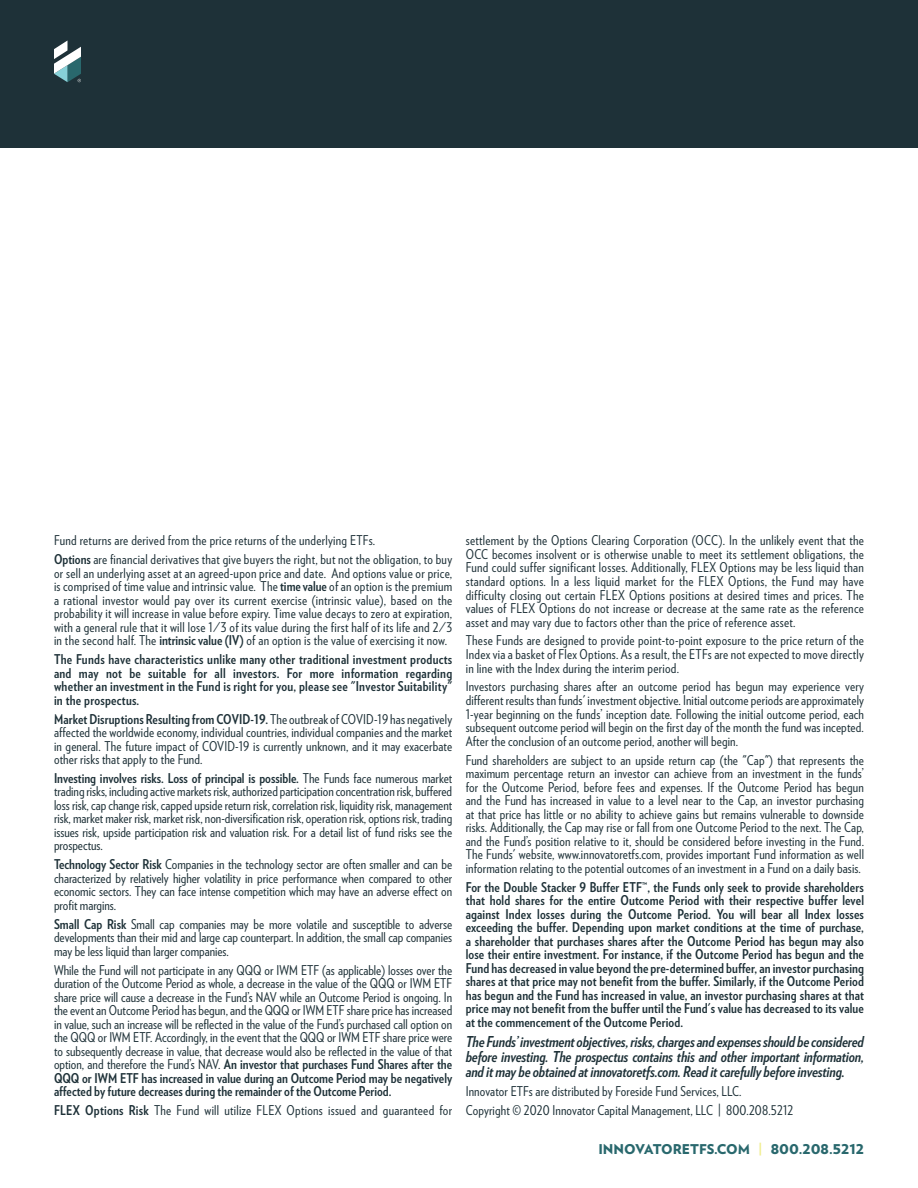
<style>
.page{position:relative;width:918px;height:1188px;background:#fff}
.page>*{position:absolute;margin:0;border:0;box-sizing:border-box;transform-origin:0 0}
.t1{font:italic 700 15px/15px "Verlag Condensed";letter-spacing:-.01em;color:#1e3138;text-align:justify}
.t2{font:13.5px/13.5px "Verlag Condensed";letter-spacing:.01em;color:#1e3138;text-align:justify}
.t3{font:700 13.5px/13.5px "Verlag Condensed";letter-spacing:.01em;color:#1e3138;text-align:justify}
.t4{font:900 13.5px "Verlag";color:#29686d}
.s1{font-weight:700}
.s2{color:#f0ee91}
</style>
<div class="page">
<div style="left:0;top:0;width:918px;height:148px;background:#1e3138"></div>
<svg style="left:54px;top:41px;width:27px;height:41px"></svg>
<p class="t2" style="left:54px;top:531px;width:400px;line-height:18.9px">Fund returns are derived from the price returns of the underlying ETFs.<br><span class="s1">Options</span> are financial derivatives that give buyers the right, but not the obligation, to buy</p>
<p class="t2" style="left:54px;top:566px;width:400px">or sell an underlying asset at an agreed-upon price and date. And options value or price, is comprised of time value and intrinsic value. The <span class="s1">time value</span> of an option is the premium a rational investor would pay over its current exercise (intrinsic value), based on the probability it will increase in value before expiry. Time value decays to zero at expiration, with a general rule that it will lose 1⁄3 of its value during the first half of its life and 2⁄3 in the second half. The <span class="s1">intrinsic value (IV)</span> of an option is the value of exercising it now.</p>
<p class="t3" style="left:54px;top:652px;width:400px">The Funds have characteristics unlike many other traditional investment products and may not be suitable for all investors. For more information regarding whether an investment in the Fund is right for you, please see "Investor Suitability" in the prospectus.</p>
<p class="t2" style="left:54px;top:711px;width:400px"><span class="s1">Market Disruptions Resulting from COVID-19.</span> The outbreak of COVID-19 has negatively affected the worldwide economy, individual countries, individual companies and the market in general. The future impact of COVID-19 is currently unknown, and it may exacerbate other risks that apply to the Fund.</p>
<p class="t2" style="left:54px;top:771px;width:400px"><span class="s1">Investing involves risks. Loss of principal is possible.</span> The Funds face numerous market trading risks, including active markets risk, authorized participation concentration risk, buffered loss risk, cap change risk, capped upside return risk, correlation risk, liquidity risk, management risk, market maker risk, market risk, non-diversification risk, operation risk, options risk, trading issues risk, upside participation risk and valuation risk. For a detail list of fund risks see the prospectus.</p>
<p class="t2" style="left:54px;top:857px;width:400px"><span class="s1">Technology Sector Risk</span> Companies in the technology sector are often smaller and can be characterized by relatively higher volatility in price performance when compared to other economic sectors. They can face intense competition which may have an adverse effect on profit margins.</p>
<p class="t2" style="left:54px;top:917px;width:400px"><span class="s1">Small Cap Risk</span> Small cap companies may be more volatile and susceptible to adverse developments than their mid and large cap counterpart. In addition, the small cap companies may be less liquid than larger companies.</p>
<p class="t2" style="left:54px;top:963px;width:400px">While the Fund will not participate in any QQQ or IWM ETF (as applicable) losses over the duration of the Outcome Period as whole, a decrease in the value of the QQQ or IWM ETF share price will cause a decrease in the Fund’s NAV while an Outcome Period is ongoing. In the event an Outcome Period has begun, and the QQQ or IWM ETF share price has increased in value, such an increase will be reflected in the value of the Fund’s purchased call option on the QQQ or IWM ETF. Accordingly, in the event that the QQQ or IWM ETF share price were to subsequently decrease in value, that decrease would also be reflected in the value of that option, and therefore the Fund’s NAV. <span class="s1">An investor that purchases Fund Shares after the QQQ or IWM ETF has increased in value during an Outcome Period may be negatively affected by future decreases during the remainder of the Outcome Period.</span></p>
<p class="t2" style="left:54px;top:1103px;width:400px"><span class="s1">FLEX Options Risk</span> The Fund will utilize FLEX Options issued and guaranteed for</p>
<p class="t2" style="left:466px;top:533px;width:400px">settlement by the Options Clearing Corporation (OCC). In the unlikely event that the OCC becomes insolvent or is otherwise unable to meet its settlement obligations, the Fund could suffer significant losses. Additionally, FLEX Options may be less liquid than standard options. In a less liquid market for the FLEX Options, the Fund may have difficulty closing out certain FLEX Options positions at desired times and prices. The values of FLEX Options do not increase or decrease at the same rate as the reference asset and may vary due to factors other than the price of reference asset.</p>
<p class="t2" style="left:466px;top:633px;width:400px">These Funds are designed to provide point-to-point exposure to the price return of the Index via a basket of Flex Options. As a result, the ETFs are not expected to move directly in line with the Index during the interim period.</p>
<p class="t2" style="left:466px;top:679px;width:400px">Investors purchasing shares after an outcome period has begun may experience very different results than funds' investment objective. Initial outcome periods are approximately 1-year beginning on the funds’ inception date. Following the initial outcome period, each subsequent outcome period will begin on the first day of the month the fund was incepted.<br>After the conclusion of an outcome period, another will begin.</p>
<p class="t2" style="left:466px;top:752px;width:400px">Fund shareholders are subject to an upside return cap (the "Cap") that represents the maximum percentage return an investor can achieve from an investment in the funds’ for the Outcome Period, before fees and expenses. If the Outcome Period has begun and the Fund has increased in value to a level near to the Cap, an investor purchasing at that price has little or no ability to achieve gains but remains vulnerable to downside risks. Additionally, the Cap may rise or fall from one Outcome Period to the next. The Cap, and the Fund’s position relative to it, should be considered before investing in the Fund.<br>The Funds' website, www.innovatoretfs.com, provides important Fund information as well information relating to the potential outcomes of an investment in a Fund on a daily basis.</p>
<p class="t3" style="left:466px;top:879px;width:400px">For the Double Stacker 9 Buffer ETF™, the Funds only seek to provide shareholders that hold shares for the entire Outcome Period with their respective buffer level against Index losses during the Outcome Period. You will bear all Index losses exceeding the buffer. Depending upon market conditions at the time of purchase, a shareholder that purchases shares after the Outcome Period has begun may also lose their entire investment. For instance, if the Outcome Period has begun and the Fund has decreased in value beyond the pre-determined buffer, an investor purchasing shares at that price may not benefit from the buffer. Similarly, if the Outcome Period has begun and the Fund has increased in value, an investor purchasing shares at that price may not benefit from the buffer until the Fund's value has decreased to its value at the commencement of the Outcome Period.</p>
<p class="t1" style="left:466px;top:1034px;width:400px">The Funds’ investment objectives, risks, charges and expenses should be considered before investing. The prospectus contains this and other important information, and it may be obtained at innovatoretfs.com. Read it carefully before investing.</p>
<p class="t2" style="left:466px;top:1082px;width:329px;line-height:18.9px">Innovator ETFs are distributed by Foreside Fund Services, LLC.<br>Copyright © 2020 Innovator Capital Management, LLC | 800.208.5212</p>
<p class="t4" style="left:598px;top:1138px;width:267px">INNOVATORETFS.COM <span class="s2">|</span> 800.208.5212</p>
</div>
